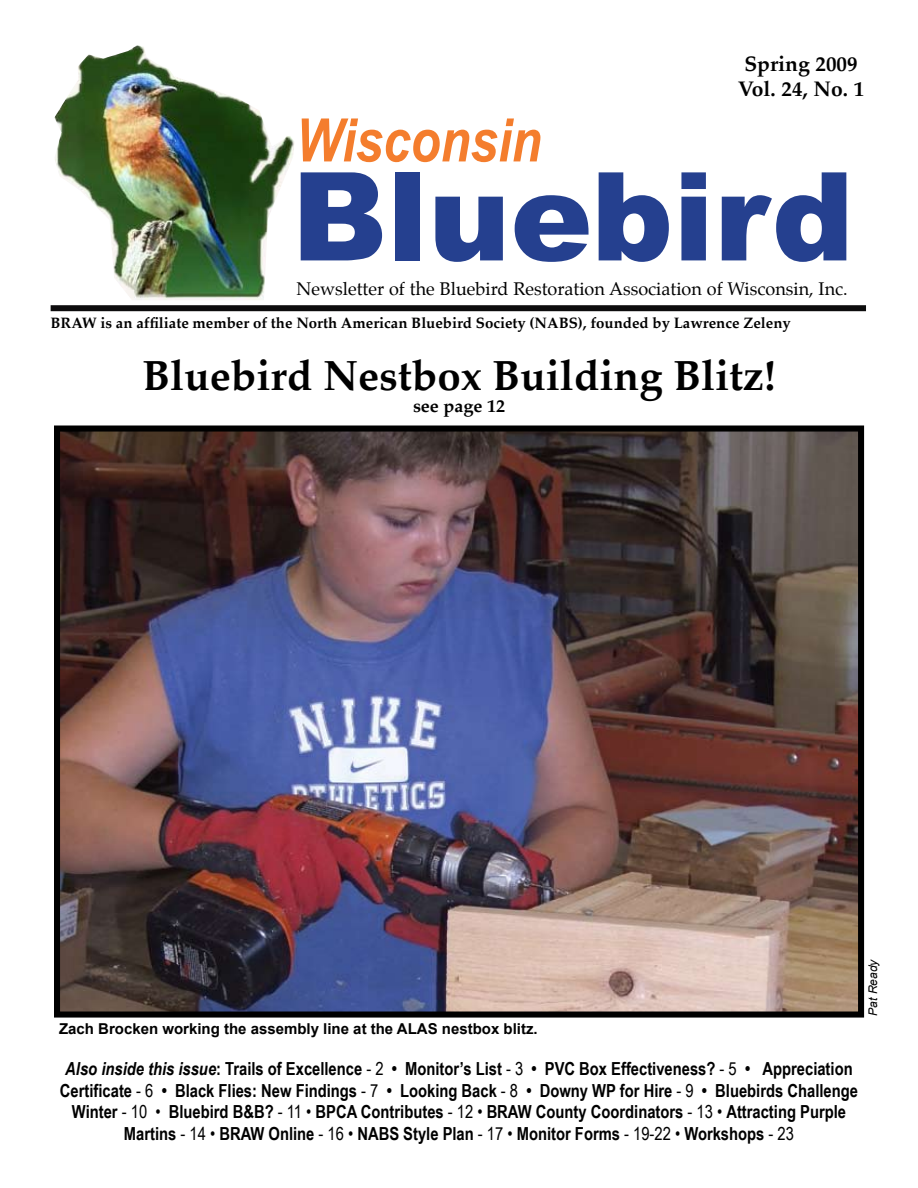
<style>
.page{position:relative;width:918px;height:1188px;background:#fff}
.page>*{position:absolute;margin:0;border:0;box-sizing:border-box;transform-origin:0 0}
.t1{font:900 123px "Arial";color:#25408f}
.t2{font:italic 700 60px "Arial Narrow";color:#f47d2d}
.t3{font:700 42px "Palatino";color:#000}
.t4{font:700 21px/25.2px "Palatino";color:#000;text-align:center}
.t5{font:700 18px/21.6px "Arial Narrow";color:#000;text-align:center}
.t6{font:18px "Palatino";color:#000}
.t7{font:700 18px "Palatino";color:#000}
.t8{font:700 15px "Palatino";color:#000}
.t9{font:700 15px "Arial";color:#000}
.t10{font:italic 12px "Arial";color:#000}
.s1{font-style:italic}
.s2{font-weight:400}
</style>
<div class="page">
<div style="left:51px;top:305px;width:815px;height:6px;background:#0d0c0d"></div>
<img style="left:54px;top:45px;width:240px;height:255px">
<img style="left:61px;top:433px;width:796px;height:578px">
<div style="left:54px;top:426px;width:810px;height:592px;border:6px solid #000"></div>
<p class="t4" style="left:738px;top:51px;width:128px">Spring 2009<br>Vol. 24, No. 1</p>
<h2 class="t2" style="left:296px;top:105px;width:247px">Wisconsin</h2>
<h1 class="t1" style="left:292px;top:148px;width:564px">Bluebird</h1>
<p class="t6" style="left:297px;top:274px;width:553px">Newsletter of the Bluebird Restoration Association of Wisconsin, Inc.</p>
<p class="t8" style="left:51px;top:310px;width:742px">BRAW is an affiliate member of the North American Bluebird Society (NABS), founded by Lawrence Zeleny</p>
<h3 class="t3" style="left:142px;top:340px;width:635px">Bluebird Nestbox Building Blitz!</h3>
<p class="t7" style="left:413px;top:390px;width:93px">see page 12</p>
<p class="t9" style="left:59px;top:1018px;width:480px">Zach Brocken working the assembly line at the ALAS nestbox blitz.</p>
<p class="t5" style="left:60px;top:1058px;width:800px"><span class="s1">Also inside this issue</span>: Trails of Excellence <span class="s2">- 2</span> • Monitor’s List <span class="s2">- 3</span> • PVC Box Effectiveness? <span class="s2">- 5</span> • Appreciation Certificate <span class="s2">- 6</span> • Black Flies: New Findings <span class="s2">- 7</span> • Looking Back <span class="s2">- 8</span> • Downy WP for Hire <span class="s2">- 9</span> • Bluebirds Challenge Winter <span class="s2">- 10 •</span> Bluebird B&amp;B? <span class="s2">- 11 •</span> BPCA Contributes <span class="s2">- 12 •</span> BRAW County Coordinators <span class="s2">- 13 •</span> Attracting Purple Martins <span class="s2">- 14 •</span> BRAW Online <span class="s2">- 16 •</span> NABS Style Plan <span class="s2">- 17 •</span> Monitor Forms <span class="s2">- 19-22 •</span> Workshops <span class="s2">- 23</span></p>
<p class="t10" style="left:865px;top:1016px;width:58px;rotate:-90deg">Pat Ready</p>
</div>
